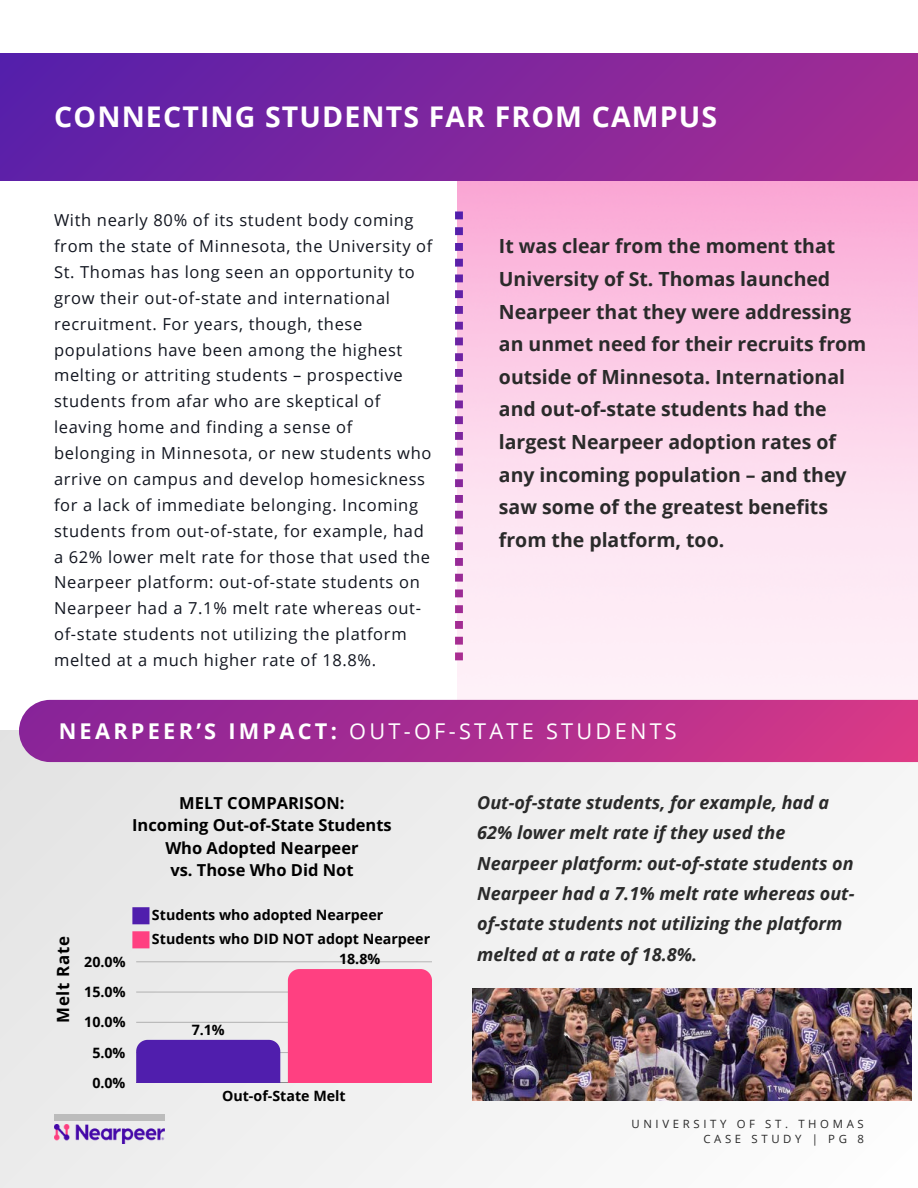
<style>
.page{position:relative;width:918px;height:1188px;background:#fff}
.page>*{position:absolute;margin:0;border:0;box-sizing:border-box;transform-origin:0 0}
.t1{font:700 28.5px "Open Sans";letter-spacing:.04em;color:#fff}
.t2{font:21.75px "Open Sans";letter-spacing:.15em;color:#fff}
.t3{font:700 19.5px/32.7px "Open Sans";color:#2a2a2a}
.t4{font:italic 700 18px/30.3px "Open Sans";color:#2a2a2a}
.t5{font:700 16.8px "Open Sans";letter-spacing:.04em;color:#000}
.t6{font:16.5px/25.8px "Open Sans";letter-spacing:.04em;color:#11151f}
.t7{font:700 16.5px/22.5px "Open Sans";color:#000;text-align:center}
.t8{font:700 14.25px/24px "Open Sans";color:#000}
.t9{font:11.4px "Open Sans";letter-spacing:.32em;color:#2a2a2a}
.s1{font-weight:700}
</style>
<div class="page">
<img style="left:457px;top:180px;width:461px;height:519px">
<div style="left:0;top:54px;width:918px;height:126px;background:linear-gradient(to right,#581faa,#a62d92)"></div>
<div style="left:0;top:731px;width:918px;height:457px;background:#f0f0f0"></div>
<div style="left:132px;top:907px;width:17px;height:17px;background:#501ead"></div>
<div style="left:132px;top:931px;width:17px;height:17px;background:#ff4081"></div>
<hr style="left:136px;top:1052px;width:296px;height:1px;background:#000;opacity:.25">
<hr style="left:136px;top:1022px;width:296px;height:1px;background:#bbb">
<hr style="left:136px;top:992px;width:296px;height:1px;background:#cbcbcb">
<hr style="left:136px;top:962px;width:296px;height:1px;background:#dbdbdb">
<div style="left:136px;top:1040px;width:144px;height:43px;background:#501ead"></div>
<div style="left:288px;top:969px;width:144px;height:114px;background:#ff4081"></div>
<div style="left:54px;top:1115px;width:111px;height:5px;background:#bcbcbc"></div>
<img style="left:54px;top:1124px;width:110px;height:20px">
<svg style="left:19px;top:700px;width:899px;height:62px;background:#ad2f90"></svg>
<svg style="left:455px;top:211px;width:8px;height:449px;background:#bd82c6"></svg>
<img style="left:473px;top:989px;width:438px;height:111px">
<h4 class="t1" style="left:54px;top:97px;width:664px">CONNECTING STUDENTS FAR FROM CAMPUS</h4>
<h2 class="t6" style="left:54px;top:207px;width:380px">With nearly 80% of its student body coming from the state of Minnesota, the University of St. Thomas has long seen an opportunity to grow their out-of-state and international recruitment. For years, though, these populations have been among the highest melting or attriting students – prospective students from afar who are skeptical of leaving home and finding a sense of belonging in Minnesota, or new students who arrive on campus and develop homesickness for a lack of immediate belonging. Incoming students from out-of-state, for example, had a 62% lower melt rate for those that used the Nearpeer platform: out-of-state students on Nearpeer had a 7.1% melt rate whereas out&shy;of-state students not utilizing the platform melted at a much higher rate of 18.8%.</h2>
<h4 class="t3" style="left:499px;top:229px;width:369px">It was clear from the moment that University of St. Thomas launched Nearpeer that they were addressing an unmet need for their recruits from outside of Minnesota. International and out-of-state students had the largest Nearpeer adoption rates of any incoming population – and they saw some of the greatest benefits from the platform, too.</h4>
<p class="t2" style="left:59px;top:716px;width:620px"><span class="s1">NEARPEER’S IMPACT:</span> OUT-OF-STATE STUDENTS</p>
<h3 class="t5" style="left:51px;top:1023px;width:88px;rotate:-90deg">Melt Rate</h3>
<p class="t8" style="left:84px;top:949px;width:43px">20.0%</p>
<p class="t8" style="left:84px;top:980px;width:43px">15.0%</p>
<p class="t8" style="left:84px;top:1010px;width:43px">10.0%</p>
<p class="t8" style="left:92px;top:1040px;width:35px">5.0%</p>
<p class="t8" style="left:92px;top:1070px;width:35px">0.0%</p>
<p class="t7" style="left:132px;top:791px;width:261px">MELT COMPARISON:<br>Incoming Out-of-State Students<br>Who Adopted Nearpeer<br>vs. Those Who Did Not</p>
<h5 class="t4" style="left:477px;top:787px;width:379px">Out-of-state students, for example, had a 62% lower melt rate if they used the Nearpeer platform: out-of-state students on Nearpeer had a 7.1% melt rate whereas out&shy;of-state students not utilizing the platform melted at a rate of 18.8%.</h5>
<p class="t8" style="left:152px;top:902px;width:280px">Students who adopted Nearpeer<br>Students who DID NOT adopt Nearpeer</p>
<p class="t8" style="left:339px;top:947px;width:43px">18.8%</p>
<p class="t8" style="left:192px;top:1017px;width:35px">7.1%</p>
<p class="t8" style="left:222px;top:1084px;width:125px">Out-of-State Melt</p>
<h1 class="t9" style="left:631px;top:1116px;width:234px">UNIVERSITY OF ST. THOMAS</h1>
<p class="t9" style="left:703px;top:1131px;width:162px">CASE STUDY | PG 8</p>
</div>
